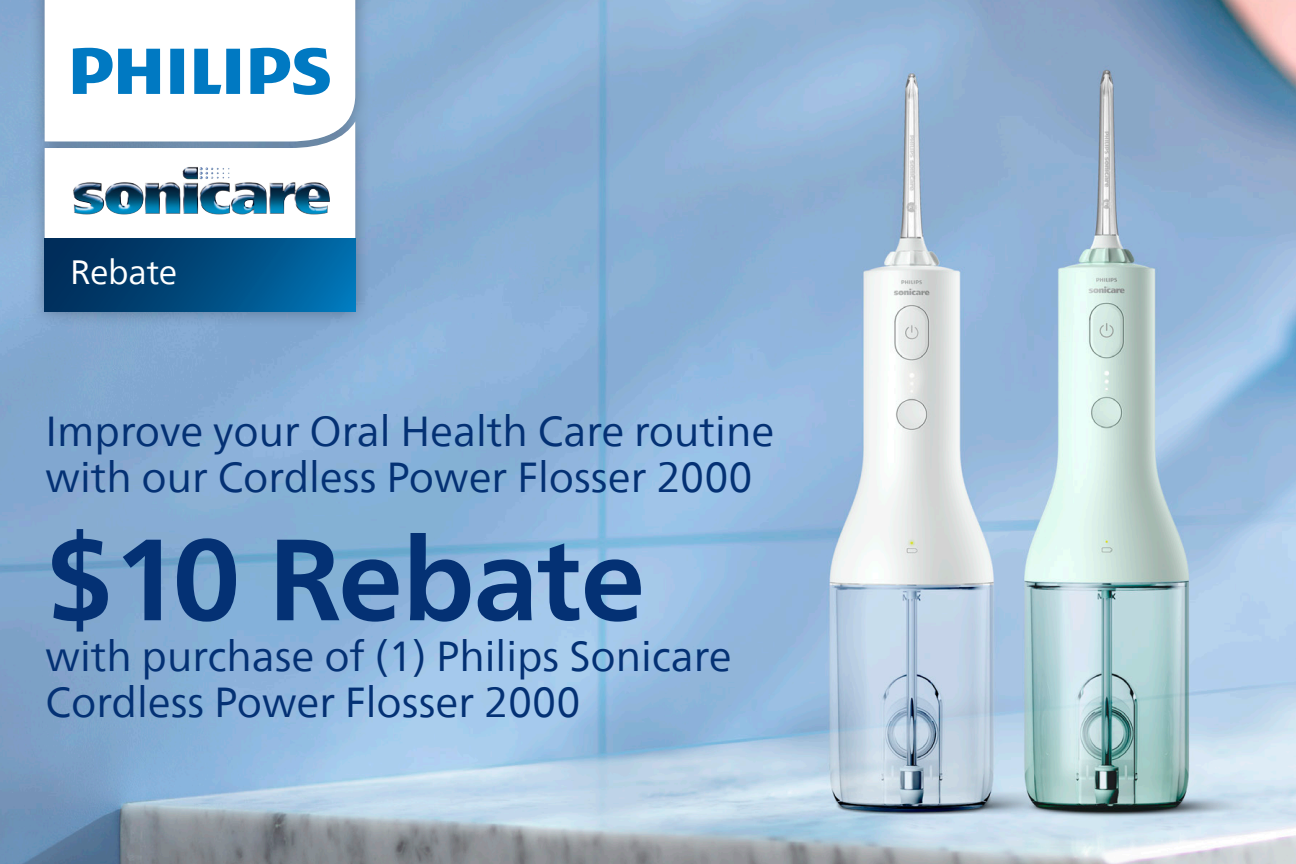
<style>
.page{position:relative;width:1296px;height:864px;background:#fff}
.page>*{position:absolute;margin:0;border:0;box-sizing:border-box;transform-origin:0 0}
.t1{font:700 115.5px "Neue Frutiger World";letter-spacing:-.01em;color:#043174}
.t2{font:41.7px/45.9px "Neue Frutiger World";color:#043174}
.t3{font:33.6px "Neue Frutiger World";letter-spacing:-.01em;color:#fff}
</style>
<div class="page">
<img style="left:0;top:0;width:1296px;height:864px">
<div style="left:28px;top:0;width:343px;height:328px;background:#231f20;opacity:.35"></div>
<div style="left:41px;top:0;width:315px;height:316px;background:#231f20;opacity:.35"></div>
<svg style="left:45px;top:0;width:310px;height:238px"></svg>
<svg style="left:73px;top:48px;width:257px;height:47px"></svg>
<div style="left:45px;top:238px;width:310px;height:74px;background:linear-gradient(to right,#002751,#006fad)"></div>
<img style="left:182px;top:167px;width:113px;height:47px">
<p class="t3" style="left:70px;top:246px;width:109px">Rebate</p>
<p class="t2" style="left:46px;top:409px;width:730px">Improve your Oral Health Care routine with our Cordless Power Flosser 2000</p>
<p class="t1" style="left:46px;top:478px;width:601px">$10 Rebate</p>
<p class="t2" style="left:46px;top:634px;width:688px">with purchase of (1) Philips Sonicare<br>Cordless Power Flosser 2000</p>
</div>
